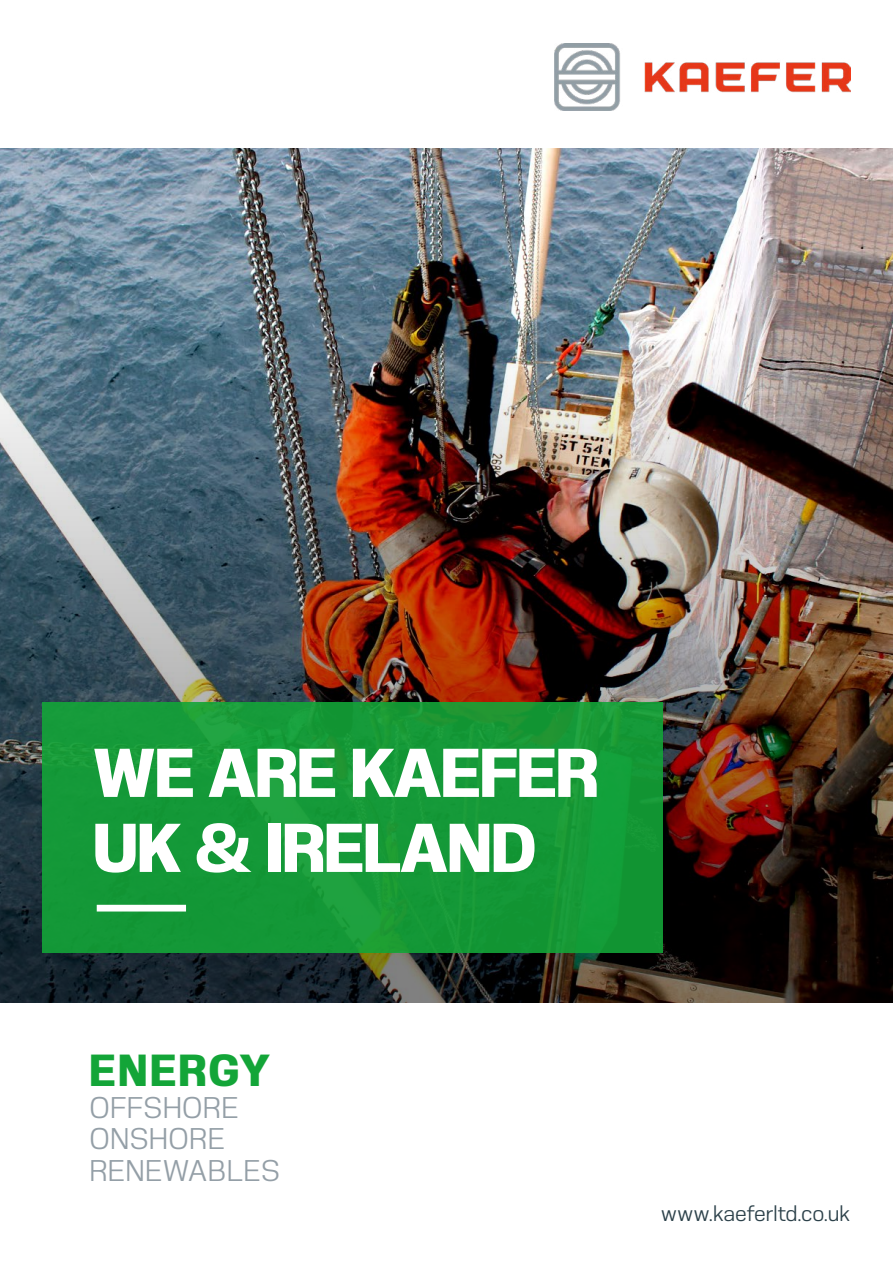
<style>
.page{position:relative;width:893px;height:1263px;background:#fff}
.page>*{position:absolute;margin:0;border:0;box-sizing:border-box;transform-origin:0 0}
.t1{font:700 69px/75px "KAEFER";letter-spacing:-.03em;color:#fff}
.t2{font:700 45px "KAEFER";letter-spacing:.04em;color:#13a538}
.t3{font:30px/31.5px "KAEFER";letter-spacing:.01em;color:#949fa7}
.t4{font:22.5px "KAEFER";color:#2c414a}
</style>
<div class="page">
<img style="left:554px;top:44px;width:296px;height:66px">
<img style="left:0;top:149px;width:893px;height:189px">
<img style="left:0;top:338px;width:893px;height:665px">
<div style="left:43px;top:702px;width:620px;height:250px;background:#149938"></div>
<div style="left:97px;top:905px;width:89px;height:6px;background:#fff"></div>
<h1 class="t1" style="left:92px;top:737px;width:508px">WE ARE KAEFER<br>UK &amp; IRELAND</h1>
<h2 class="t2" style="left:89px;top:1045px;width:183px">ENERGY</h2>
<p class="t3" style="left:89px;top:1091px;width:192px">OFFSHORE<br>ONSHORE<br>RENEWABLES</p>
<p class="t4" style="left:661px;top:1200px;width:191px">www.kaeferltd.co.uk</p>
</div>
